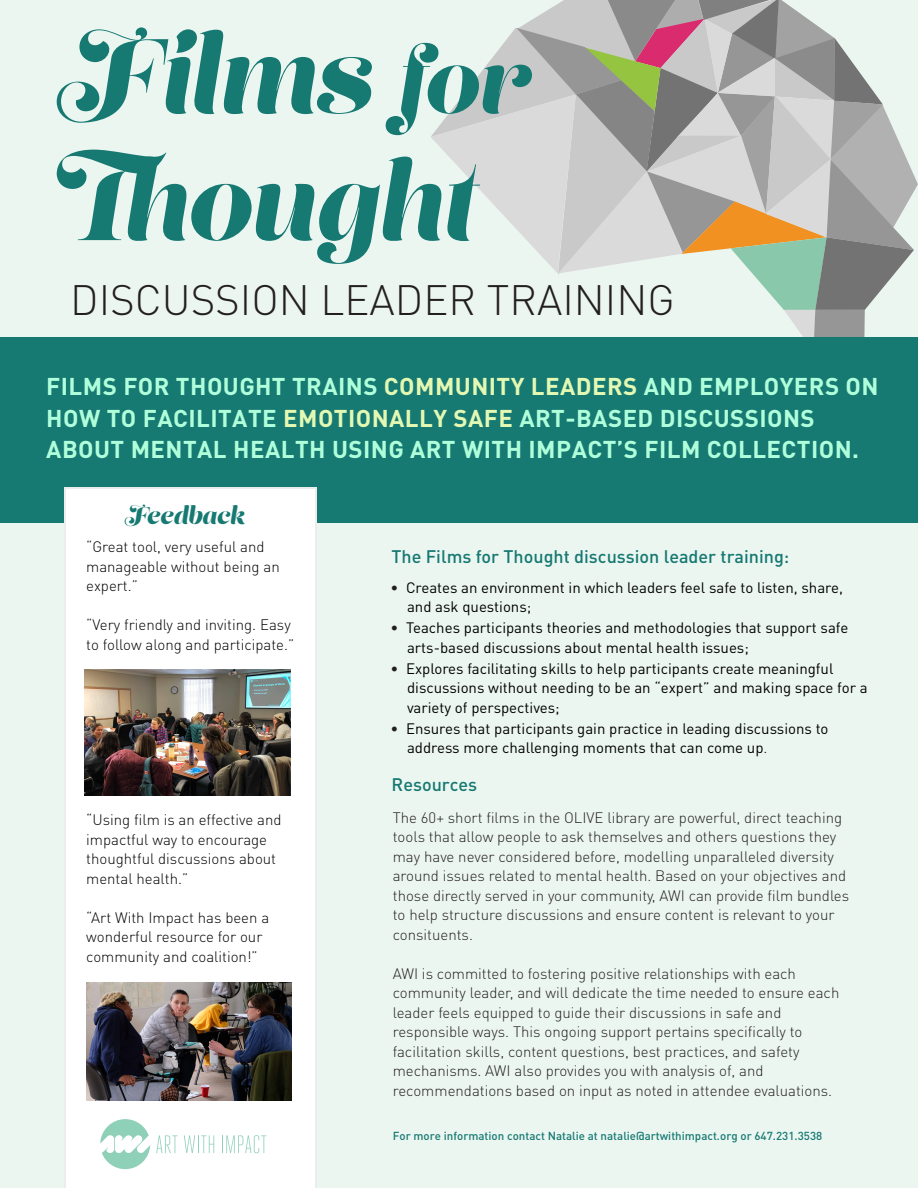
<style>
.page{position:relative;width:918px;height:1188px;background:#ecf6f1}
.page>*{position:absolute;margin:0;border:0;box-sizing:border-box;transform-origin:0 0}
.t1{font:105.75px/126.9px "Lust Script";color:#167972}
.t2{font:300 42px "DIN Pro";color:#231f20}
.t3{font:700 24px/31.5px "DIN Pro";letter-spacing:.02em;color:#b0ffdb}
.t4{font:24px "Lust Script";color:#167972}
.t5{font:500 18px "DIN Pro";color:#167972}
.t6{font:300 15px/19.5px "DIN Pro";color:#231f20}
.t7{font:15px/19.5px "DIN Pro";color:#000}
.t8{font:300 15px/19.5px "DIN Pro";color:#000}
.t9{font:500 11.55px "DIN Pro";color:#167972}
.s1{font-size:90px}
.s2{color:#e3f8b3}
.s3{color:#231f20}
.s4{font-weight:300}
</style>
<div class="page">
<svg style="left:431px;top:0;width:487px;height:338px"></svg>
<div style="left:0;top:338px;width:918px;height:186px;background:#167972"></div>
<div style="left:64px;top:488px;width:252px;height:700px;background:#fff"></div>
<img style="left:85px;top:669px;width:205px;height:127px">
<img style="left:86px;top:982px;width:206px;height:118px">
<svg style="left:156px;top:1135px;width:22px;height:18px"></svg>
<svg style="left:184px;top:1135px;width:30px;height:18px"></svg>
<svg style="left:222px;top:1135px;width:45px;height:18px"></svg>
<svg style="left:100px;top:1119px;width:50px;height:50px;background:#c5e6da"></svg>
<h1 class="t1" style="left:57px;top:22px;width:472px">Films <span class="s1">for<br></span>Thought</h1>
<h2 class="t2" style="left:70px;top:272px;width:606px">DISCUSSION LEADER TRAINING</h2>
<h3 class="t3" style="left:46px;top:370px;width:834px">FILMS FOR THOUGHT TRAINS <span class="s2">COMMUNITY LEADERS</span> AND EMPLOYERS ON<br>HOW TO FACILITATE <span class="s2">EMOTIONALLY SAFE</span> ART-BASED DISCUSSIONS<br>ABOUT MENTAL HEALTH USING ART WITH IMPACT’S FILM COLLECTION.</h3>
<h3 class="t4" style="left:125px;top:499px;width:121px">Feedback</h3>
<p class="t8" style="left:86px;top:537px;width:195px">“Great tool, very useful and manageable without being an expert.”</p>
<p class="t8" style="left:86px;top:615px;width:210px">“Very friendly and inviting. Easy to follow along and participate.”</p>
<p class="t8" style="left:86px;top:810px;width:197px">“Using film is an effective and impactful way to encourage thoughtful discussions about mental health.”</p>
<p class="t8" style="left:86px;top:907px;width:184px">“Art With Impact has been a wonderful resource for our community and coalition!”</p>
<p class="t5" style="left:392px;top:544px;width:399px">The Films for Thought discussion leader training:</p>
<p class="t7" style="left:407px;top:577px;width:437px;text-indent:-16px"><span class="s3">•</span> Creates an environment in which leaders feel safe to listen, share, and ask questions;</p>
<p class="t7" style="left:407px;top:617px;width:443px;text-indent:-16px"><span class="s3">•</span> Teaches participants theories and methodologies that support safe arts-based discussions about mental health issues;</p>
<p class="t7" style="left:407px;top:658px;width:462px;text-indent:-16px"><span class="s3">•</span> Explores facilitating skills to help participants create meaningful discussions without needing to be an “expert” and making space for a variety of perspectives;</p>
<p class="t7" style="left:407px;top:718px;width:423px;text-indent:-16px"><span class="s3">•</span> Ensures that participants gain practice in leading discussions to address more challenging moments that can come up<span class="s4">.</span></p>
<p class="t5" style="left:392px;top:772px;width:87px">Resources</p>
<p class="t6" style="left:393px;top:807px;width:458px">The 60+ short films in the OLIVE library are powerful, direct teaching tools that allow people to ask themselves and others questions they may have never considered before, modelling unparalleled diversity around issues related to mental health. Based on your objectives and those directly served in your community, AWI can provide film bundles to help structure discussions and ensure content is relevant to your consituents.</p>
<p class="t6" style="left:393px;top:963px;width:448px">AWI is committed to fostering positive relationships with each community leader, and will dedicate the time needed to ensure each leader feels equipped to guide their discussions in safe and responsible ways. This ongoing support pertains specifically to facilitation skills, content questions, best practices, and safety mechanisms. AWI also provides you with analysis of, and recommendations based on input as noted in attendee evaluations.</p>
<p class="t9" style="left:393px;top:1128px;width:431px">For more information contact Natalie at natalie@artwithimpact.org or 647.231.3538</p>
</div>
